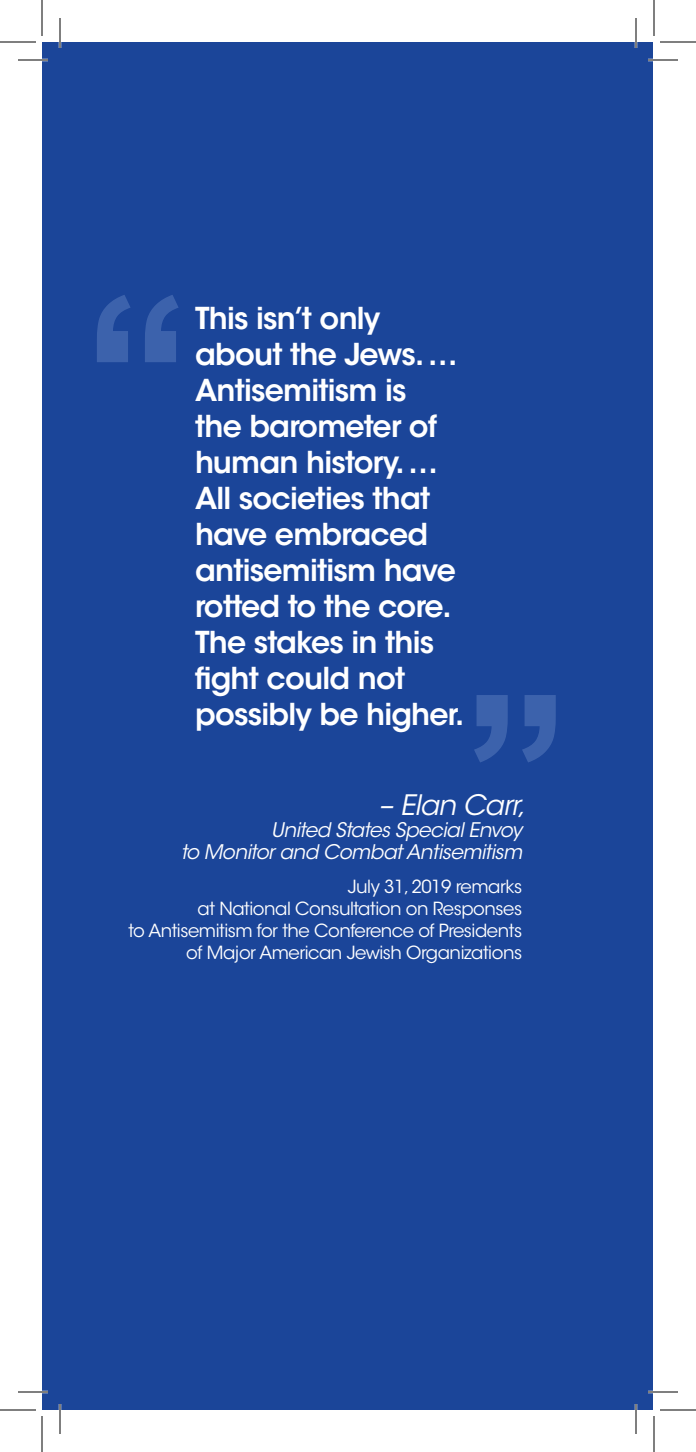
<style>
.page{position:relative;width:696px;height:1452px;background:#fff}
.page>*{position:absolute;margin:0;border:0;box-sizing:border-box;transform-origin:0 0}
.t1{font:600 30px/36px "ITC Avant Garde Std";letter-spacing:-.025em;color:#fff}
.t2{font:italic 28px "ITC Avant Garde Std";letter-spacing:-.025em;color:#fff}
.t3{font:italic 20px/22px "ITC Avant Garde Std";letter-spacing:-.025em;color:#fff;text-align:right}
.t4{font:18px/22px "ITC Avant Garde Std";letter-spacing:-.025em;color:#fff;text-align:right}
</style>
<div class="page">
<div style="left:42px;top:42px;width:611px;height:1368px;background:#1b4599"></div>
<svg style="left:97px;top:295px;width:82px;height:67px"></svg>
<svg style="left:474px;top:695px;width:82px;height:67px"></svg>
<hr style="left:18px;top:59px;width:30px;height:2px;background:#fff">
<hr style="left:648px;top:59px;width:30px;height:2px;background:#fff">
<hr style="left:18px;top:1391px;width:30px;height:2px;background:#fff">
<hr style="left:648px;top:1391px;width:30px;height:2px;background:#fff">
<hr style="left:59px;top:18px;width:2px;height:30px;background:#fff">
<hr style="left:59px;top:1404px;width:2px;height:30px;background:#fff">
<hr style="left:635px;top:18px;width:2px;height:30px;background:#fff">
<hr style="left:635px;top:1404px;width:2px;height:30px;background:#fff">
<hr style="left:18px;top:60px;width:30px;height:1px;background:#000">
<hr style="left:648px;top:60px;width:30px;height:1px;background:#000">
<hr style="left:18px;top:1392px;width:30px;height:1px;background:#000">
<hr style="left:648px;top:1392px;width:30px;height:1px;background:#000">
<hr style="left:60px;top:18px;width:1px;height:30px;background:#000">
<hr style="left:60px;top:1404px;width:1px;height:30px;background:#000">
<hr style="left:636px;top:18px;width:1px;height:30px;background:#000">
<hr style="left:636px;top:1404px;width:1px;height:30px;background:#000">
<hr style="left:0;top:42px;width:36px;height:1px;background:#000">
<hr style="left:660px;top:42px;width:36px;height:1px;background:#000">
<hr style="left:0;top:1410px;width:36px;height:1px;background:#000">
<hr style="left:660px;top:1410px;width:36px;height:1px;background:#000">
<hr style="left:42px;top:0;width:1px;height:36px;background:#000">
<hr style="left:42px;top:1416px;width:1px;height:36px;background:#000">
<hr style="left:654px;top:0;width:1px;height:36px;background:#000">
<hr style="left:654px;top:1416px;width:1px;height:36px;background:#000">
<p class="t1" style="left:195px;top:300px;width:271px">This isn’t only about the Jews. …<br>Antisemitism is<br>the barometer of human history. …<br>All societies that have embraced antisemitism have rotted to the core.<br>The stakes in this fight could not possibly be higher.</p>
<p class="t2" style="left:379px;top:788px;width:148px">– Elan Carr,</p>
<p class="t3" style="left:181px;top:820px;width:343px">United States Special Envoy<br>to Monitor and Combat Antisemitism</p>
<p class="t4" style="left:129px;top:876px;width:395px">July 31, 2019 remarks<br>at National Consultation on Responses<br>to Antisemitism for the Conference of Presidents of Major American Jewish Organizations</p>
</div>
